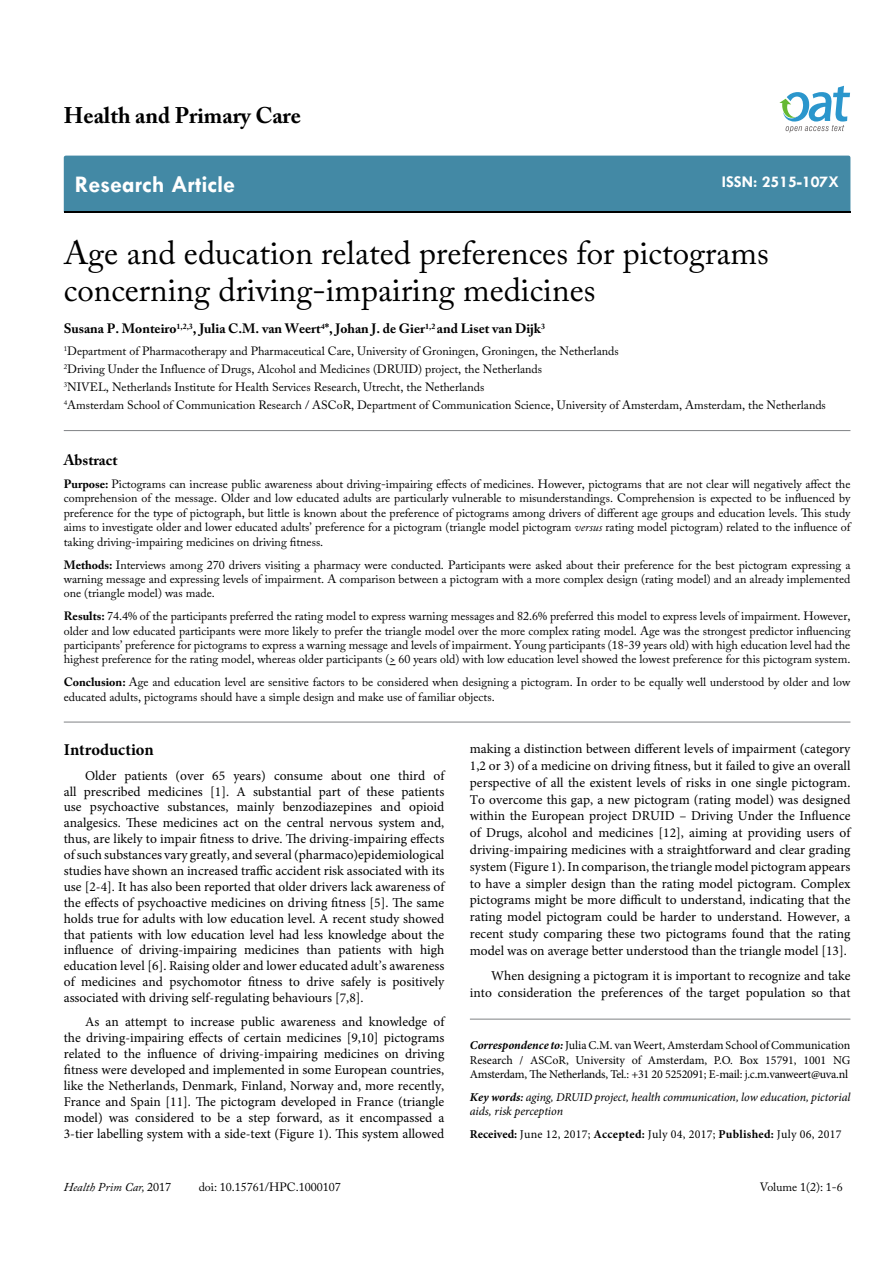
<style>
.page{position:relative;width:893px;height:1263px;background:#fff}
.page>*{position:absolute;margin:0;border:0;box-sizing:border-box;transform-origin:0 0}
.t1{font:33px/37.5px "Adobe Caslon Pro";color:#000}
.t2{font:700 24px "Tw Cen";color:#fff}
.t3{font:700 22.5px "Adobe Caslon Pro";color:#000}
.t4{font:700 16.5px "Tw Cen";color:#fff}
.t5{font:700 16.5px "Minion Pro";letter-spacing:-.005em;color:#000}
.t6{font:700 15px "Adobe Caslon Pro";color:#000}
.t7{font:13.5px/15.9px "Minion Pro";color:#000;text-align:justify}
.t8{font:700 13.5px "Adobe Caslon Pro";color:#000}
.t9{font:12px/14.4px "Adobe Caslon Pro";color:#000;text-align:justify}
.t10{font:12px/14.4px "Minion Pro";letter-spacing:-.02em;color:#000;text-align:justify}
.t11{font:italic 12px/14.4px "Minion Pro";letter-spacing:-.01em;color:#000}
.t12{font:12px "Minion Pro";letter-spacing:.02em;color:#000}
.t13{font:italic 12px "Adobe Caslon Pro";color:#000}
.s1{font-weight:700}
.s2{font-style:italic}
.s3{font-weight:700;font-style:italic}
.s4{font-weight:600}
.s5{font-style:normal}
</style>
<div class="page">
<div style="left:64px;top:156px;width:786px;height:56px;background:#4389a5"></div>
<svg style="left:779px;top:86px;width:71px;height:47px"></svg>
<hr style="left:64px;top:430px;width:786px;height:1px;background:#808285">
<hr style="left:64px;top:722px;width:786px;height:1px;background:#808285">
<hr style="left:470px;top:1019px;width:380px;height:1px;background:#808285">
<h3 class="t3" style="left:64px;top:102px;width:239px">Health and Primary Care</h3>
<h2 class="t2" style="left:75px;top:170px;width:162px">Research Article</h2>
<p class="t4" style="left:722px;top:172px;width:119px">ISSN: 2515-107X</p>
<h1 class="t1" style="left:64px;top:233px;width:706px">Age and education related preferences for pictograms concerning driving-impairing medicines</h1>
<p class="t8" style="left:64px;top:320px;width:483px">Susana P. Monteiro<sup>1,2,3</sup>, Julia C.M. van Weert<sup>4</sup>*, Johan J. de Gier<sup>1,2</sup> and Liset van Dijk<sup>3</sup></p>
<p class="t9" style="left:64px;top:342px;width:764px;line-height:18px;text-align:left"><sup>1</sup>Department of Pharmacotherapy and Pharmaceutical Care, University of Groningen, Groningen, the Netherlands<br><sup>2</sup>Driving Under the Influence of Drugs, Alcohol and Medicines (DRUID) project, the Netherlands<br><sup>3</sup>NIVEL, Netherlands Institute for Health Services Research, Utrecht, the Netherlands<br><sup>4</sup>Amsterdam School of Communication Research / ASCoR, Department of Communication Science, University of Amsterdam, Amsterdam, the Netherlands</p>
<p class="t6" style="left:64px;top:451px;width:55px">Abstract</p>
<p class="t9" style="left:64px;top:477px;width:788px"><span class="s1">Purpose:</span> Pictograms can increase public awareness about driving-impairing effects of medicines. However, pictograms that are not clear will negatively affect the comprehension of the message. Older and low educated adults are particularly vulnerable to misunderstandings. Comprehension is expected to be influenced by preference for the type of pictograph, but little is known about the preference of pictograms among drivers of different age groups and education levels. This study aims to investigate older and lower educated adults’ preference for a pictogram (triangle model pictogram <span class="s2">versus</span> rating model pictogram) related to the influence of taking driving-impairing medicines on driving fitness.</p>
<p class="t9" style="left:64px;top:557px;width:788px"><span class="s1">Methods:</span> Interviews among 270 drivers visiting a pharmacy were conducted. Participants were asked about their preference for the best pictogram expressing a warning message and expressing levels of impairment. A comparison between a pictogram with a more complex design (rating model) and an already implemented one (triangle model) was made.</p>
<p class="t9" style="left:64px;top:609px;width:788px"><span class="s1">Results:</span> 74.4% of the participants preferred the rating model to express warning messages and 82.6% preferred this model to express levels of impairment. However, older and low educated participants were more likely to prefer the triangle model over the more complex rating model. Age was the strongest predictor influencing participants’ preference for pictograms to express a warning message and levels of impairment. Young participants (18-39 years old) with high education level had the highest preference for the rating model, whereas older participants (&gt; 60 years old) with low education level showed the lowest preference for this pictogram system.</p>
<p class="t9" style="left:64px;top:675px;width:788px"><span class="s1">Conclusion:</span> Age and education level are sensitive factors to be considered when designing a pictogram. In order to be equally well understood by older and low educated adults, pictograms should have a simple design and make use of familiar objects.</p>
<p class="t5" style="left:64px;top:738px;width:91px">Introduction</p>
<p class="t7" style="left:64px;top:767px;width:382px;text-indent:21px">Older patients (over 65 years) consume about one third of all prescribed medicines [1]. A substantial part of these patients use psychoactive substances, mainly benzodiazepines and opioid analgesics. These medicines act on the central nervous system and, thus, are likely to impair fitness to drive. The driving-impairing effects of such substances vary greatly, and several (pharmaco)epidemiological studies have shown an increased traffic accident risk associated with its use [2-4]. It has also been reported that older drivers lack awareness of the effects of psychoactive medicines on driving fitness [5]. The same holds true for adults with low education level. A recent study showed that patients with low education level had less knowledge about the influence of driving-impairing medicines than patients with high education level [6]. Raising older and lower educated adult’s awareness of medicines and psychomotor fitness to drive safely is positively associated with driving self-regulating behaviours [7,8].</p>
<p class="t7" style="left:64px;top:1014px;width:382px;text-indent:21px">As an attempt to increase public awareness and knowledge of the driving-impairing effects of certain medicines [9,10] pictograms related to the influence of driving-impairing medicines on driving fitness were developed and implemented in some European countries, like the Netherlands, Denmark, Finland, Norway and, more recently, France and Spain [11]. The pictogram developed in France (triangle model) was considered to be a step forward, as it encompassed a 3-tier labelling system with a side-text (Figure 1). This system allowed</p>
<p class="t7" style="left:470px;top:741px;width:382px;line-height:16.8px">making a distinction between different levels of impairment (category 1,2 or 3) of a medicine on driving fitness, but it failed to give an overall perspective of all the existent levels of risks in one single pictogram.<br>To overcome this gap, a new pictogram (rating model) was designed within the European project DRUID – Driving Under the Influence of Drugs, alcohol and medicines [12], aiming at providing users of driving-impairing medicines with a straightforward and clear grading system (Figure 1). In comparison, the triangle model pictogram appears to have a simpler design than the rating model pictogram. Complex pictograms might be more difficult to understand, indicating that the rating model pictogram could be harder to understand. However, a recent study comparing these two pictograms found that the rating model was on average better understood than the triangle model [13].</p>
<p class="t7" style="left:470px;top:967px;width:382px;line-height:16.8px;text-align:right">When designing a pictogram it is important to recognize and take into consideration the preferences of the target population so that</p>
<p class="t10" style="left:470px;top:1038px;width:382px"><span class="s3">Correspondence to:</span> Julia C.M. van Weert, Amsterdam School of Communication Research / ASCoR, University of Amsterdam, P.O. Box 15791, 1001 NG Amsterdam, The Netherlands, Tel.: +31 20 5252091; E-mail: j.c.m.vanweert@uva.nl</p>
<p class="t11" style="left:470px;top:1090px;width:382px"><span class="s1">Key words</span><span class="s4">:</span> aging, DRUID project, health communication, low education, pictorial aids, risk perception</p>
<p class="t12" style="left:470px;top:1126px;width:373px"><span class="s1">Received:</span> June 12, 2017; <span class="s1">Accepted:</span> July 04, 2017; <span class="s1">Published:</span> July 06, 2017</p>
<p class="t13" style="left:64px;top:1180px;width:109px">Health Prim Car, <span class="s5">2017</span></p>
<p class="t9" style="left:199px;top:1180px;width:144px">doi: 10.15761/HPC.1000107</p>
<p class="t9" style="left:760px;top:1180px;width:84px">Volume 1(2): 1-6</p>
</div>
